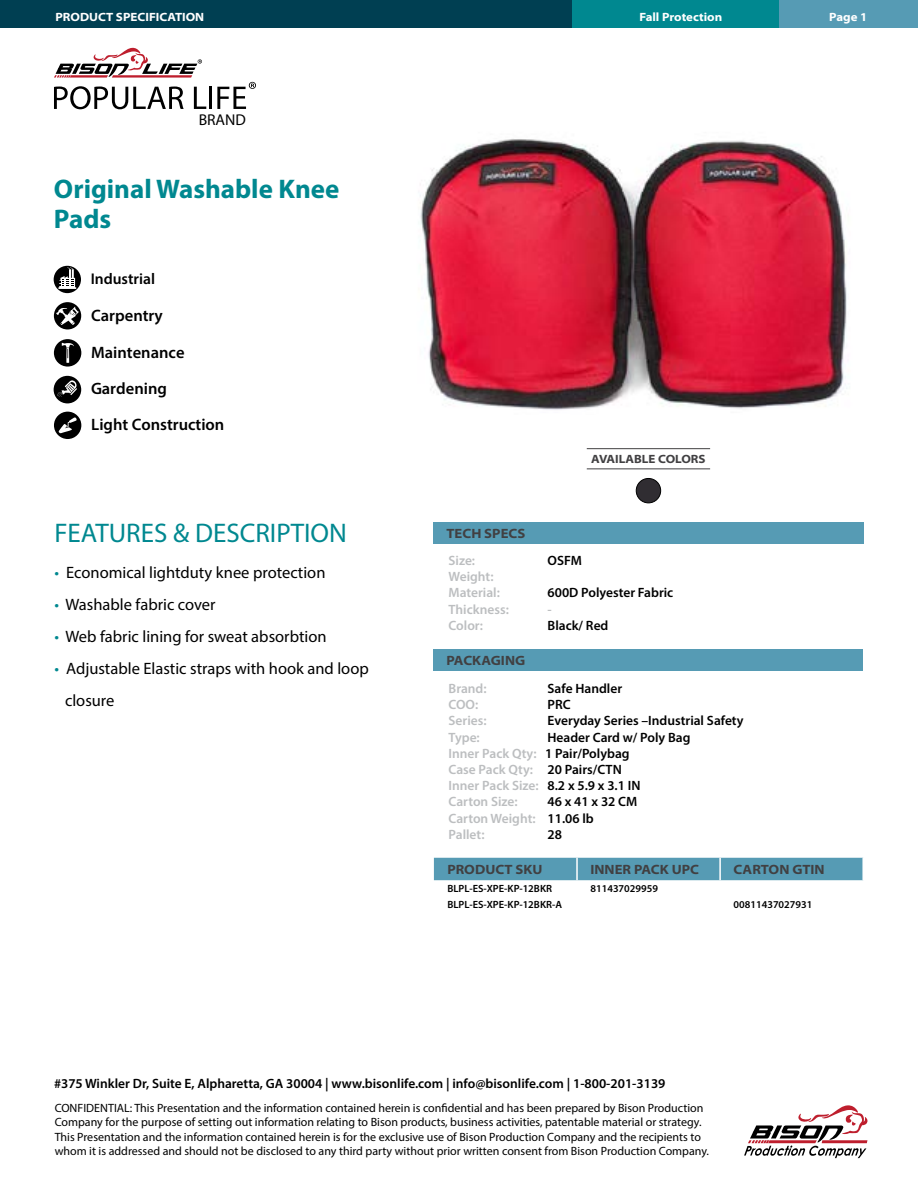
<style>
.page{position:relative;width:918px;height:1188px;background:#fff}
.page>*{position:absolute;margin:0;border:0;box-sizing:border-box;transform-origin:0 0}
.t1{font:700 27px/30px "Myriad Pro";color:#008890}
.t2{font:27px "Myriad Pro";color:#008890}
.t3{font:16.5px/32.1px "Myriad Pro";color:#000}
.t4{font:600 16.5px "Myriad Pro";color:#000}
.t5{font:15.75px "Myriad Pro";color:#000}
.t6{font:600 15.6px "Myriad Pro";color:#000}
.t7{font:600 13.5px/16.2px "Myriad Pro";color:#000}
.t8{font:600 13.5px/16.2px "Myriad Pro";color:#bcbec0}
.t9{font:700 semi-expanded 13.5px "Myriad Pro";color:#414042}
.t10{font:12px/14.4px "Myriad Pro";color:#000}
.t11{font:700 semi-expanded 12px "Myriad Pro";color:#fff}
.t12{font:700 semi-expanded 12px "Myriad Pro";color:#414042}
.t13{font:600 10.5px "Myriad Pro";color:#000}
.s1{color:#008890}
.s2{color:#bcbec0}
.s3{color:#000}
</style>
<div class="page">
<div style="left:764px;top:0;width:154px;height:28px;background:#569bb4"></div>
<div style="left:502px;top:0;width:277px;height:28px;background:#008890"></div>
<div style="left:0;top:0;width:572px;height:28px;background:#003f52"></div>
<svg style="left:744px;top:1105px;width:124px;height:53px"></svg>
<svg style="left:54px;top:48px;width:148px;height:30px"></svg>
<svg style="left:54px;top:86px;width:130px;height:23px"></svg>
<svg style="left:194px;top:87px;width:12px;height:22px"></svg>
<hr style="left:209px;top:87px;width:3px;height:22px;background:#000">
<svg style="left:217px;top:82px;width:39px;height:27px"></svg>
<img style="left:420px;top:139px;width:427px;height:271px">
<div style="left:433px;top:522px;width:430px;height:22px;background:#569bb4"></div>
<div style="left:433px;top:650px;width:430px;height:21px;background:#569bb4"></div>
<div style="left:434px;top:858px;width:428px;height:22px;background:#569bb4"></div>
<hr style="left:576px;top:858px;width:2px;height:22px;background:#fff">
<hr style="left:719px;top:858px;width:2px;height:22px;background:#fff">
<hr style="left:587px;top:448px;width:123px;height:1px;background:#414042">
<hr style="left:587px;top:468px;width:123px;height:1px;background:#414042">
<div style="left:636px;top:478px;width:25px;height:25px;background:#302d32;border-radius:50%"></div>
<div style="left:636px;top:478px;width:25px;height:25px;border:1px solid #000;border-radius:50%"></div>
<div style="left:54px;top:266px;width:27px;height:27px;background:#000;border-radius:50%"></div>
<svg style="left:58px;top:267px;width:18px;height:22px"></svg>
<div style="left:54px;top:302px;width:27px;height:27px;background:#000;border-radius:50%"></div>
<svg style="left:56px;top:307px;width:23px;height:18px"></svg>
<div style="left:54px;top:376px;width:27px;height:27px;background:#000;border-radius:50%"></div>
<svg style="left:57px;top:380px;width:20px;height:17px"></svg>
<div style="left:54px;top:339px;width:27px;height:28px;background:#000;border-radius:50%"></div>
<svg style="left:62px;top:343px;width:12px;height:20px"></svg>
<div style="left:54px;top:412px;width:27px;height:27px;background:#000;border-radius:50%"></div>
<svg style="left:59px;top:417px;width:18px;height:16px"></svg>
<p class="t11" style="left:56px;top:10px;width:150px">PRODUCT SPECIFICATION</p>
<h3 class="t5" style="left:199px;top:110px;width:49px">BRAND</h3>
<h1 class="t1" style="left:54px;top:173px;width:287px">Original Washable Knee<br>Pads</h1>
<h3 class="t6" style="left:91px;top:269px;width:66px">Industrial</h3>
<h2 class="t4" style="left:91px;top:305px;width:73px">Carpentry</h2>
<h2 class="t4" style="left:91px;top:342px;width:95px">Maintenance</h2>
<h2 class="t4" style="left:91px;top:378px;width:77px">Gardening</h2>
<h2 class="t4" style="left:91px;top:414px;width:135px">Light Construction</h2>
<h1 class="t2" style="left:55px;top:517px;width:294px">FEATURES &amp; DESCRIPTION</h1>
<h2 class="t3" style="left:55px;top:556px;width:272px"><span class="s1">•</span> Economical lightduty knee protection</h2>
<h2 class="t3" style="left:55px;top:588px;width:163px"><span class="s1">•</span> Washable fabric cover</h2>
<h2 class="t3" style="left:55px;top:620px;width:274px"><span class="s1">•</span> Web fabric lining for sweat absorbtion</h2>
<h2 class="t3" style="left:65px;top:652px;width:305px;text-indent:-10px"><span class="s1">•</span> Adjustable Elastic straps with hook and loop closure</h2>
<p class="t11" style="left:639px;top:10px;width:84px">Fall Protection</p>
<p class="t11" style="left:829px;top:10px;width:40px">Page 1</p>
<p class="t9" style="left:446px;top:526px;width:80px">TECH SPECS</p>
<p class="t12" style="left:591px;top:452px;width:116px">AVAILABLE COLORS</p>
<p class="t8" style="left:449px;top:552px;width:28px">Size:</p>
<p class="t7" style="left:548px;top:552px;width:36px">OSFM</p>
<p class="t8" style="left:449px;top:568px;width:53px">Weight:<br>Material:</p>
<p class="t7" style="left:548px;top:584px;width:127px">600D Polyester Fabric</p>
<p class="t8" style="left:449px;top:601px;width:62px">Thickness:</p>
<p class="t8" style="left:548px;top:601px;width:6px">-</p>
<p class="t8" style="left:449px;top:617px;width:36px">Color:</p>
<p class="t7" style="left:548px;top:617px;width:62px">Black/ Red</p>
<p class="t9" style="left:446px;top:653px;width:80px">PACKAGING</p>
<p class="t8" style="left:449px;top:680px;width:40px">Brand:</p>
<p class="t7" style="left:548px;top:680px;width:76px">Safe Handler</p>
<p class="t8" style="left:449px;top:696px;width:31px">COO:</p>
<p class="t7" style="left:548px;top:696px;width:25px">PRC</p>
<p class="t8" style="left:449px;top:713px;width:40px">Series:</p>
<p class="t7" style="left:548px;top:713px;width:198px">Everyday Series –Industrial Safety</p>
<p class="t8" style="left:449px;top:729px;width:33px">Type:</p>
<p class="t7" style="left:449px;top:729px;width:243px;text-indent:99px">Header Card w/ Poly Bag<br><span class="s2">Inner Pack Qty:</span> 1 Pair/Polybag<br><span class="s2">Case Pack Qty:</span> 20 Pairs/CTN<br><span class="s2">Inner Pack Size:</span> 8.2 x 5.9 x 3.1 IN<br><span class="s2">Carton Size:</span></p>
<p class="t8" style="left:449px;top:794px;width:190px;text-indent:99px"><span class="s3">46 x 41 x 32 CM<br></span>Carton Weight: <span class="s3">11.06 lb<br></span>Pallet:</p>
<p class="t7" style="left:548px;top:826px;width:16px">28</p>
<p class="t9" style="left:447px;top:862px;width:97px">PRODUCT SKU</p>
<p class="t9" style="left:591px;top:862px;width:110px">INNER PACK UPC</p>
<p class="t9" style="left:734px;top:862px;width:93px">CARTON GTIN</p>
<p class="t13" style="left:447px;top:881px;width:106px">BLPL-ES-XPE-KP-12BKR</p>
<p class="t13" style="left:591px;top:881px;width:69px">811437029959</p>
<p class="t13" style="left:447px;top:898px;width:116px">BLPL-ES-XPE-KP-12BKR-A</p>
<p class="t13" style="left:734px;top:898px;width:80px">00811437027931</p>
<p class="t7" style="left:54px;top:1075px;width:613px">#375 Winkler Dr, Suite E, Alpharetta, GA 30004 | www.bisonlife.com | info@bisonlife.com | 1-800-201-3139</p>
<p class="t10" style="left:55px;top:1100px;width:656px">CONFIDENTIAL: This Presentation and the information contained herein is confidential and has been prepared by Bison Production Company for the purpose of setting out information relating to Bison products, business activities, patentable material or strategy.<br>This Presentation and the information contained herein is for the exclusive use of Bison Production Company and the recipients to whom it is addressed and should not be disclosed to any third party without prior written consent from Bison Production Company.</p>
</div>
